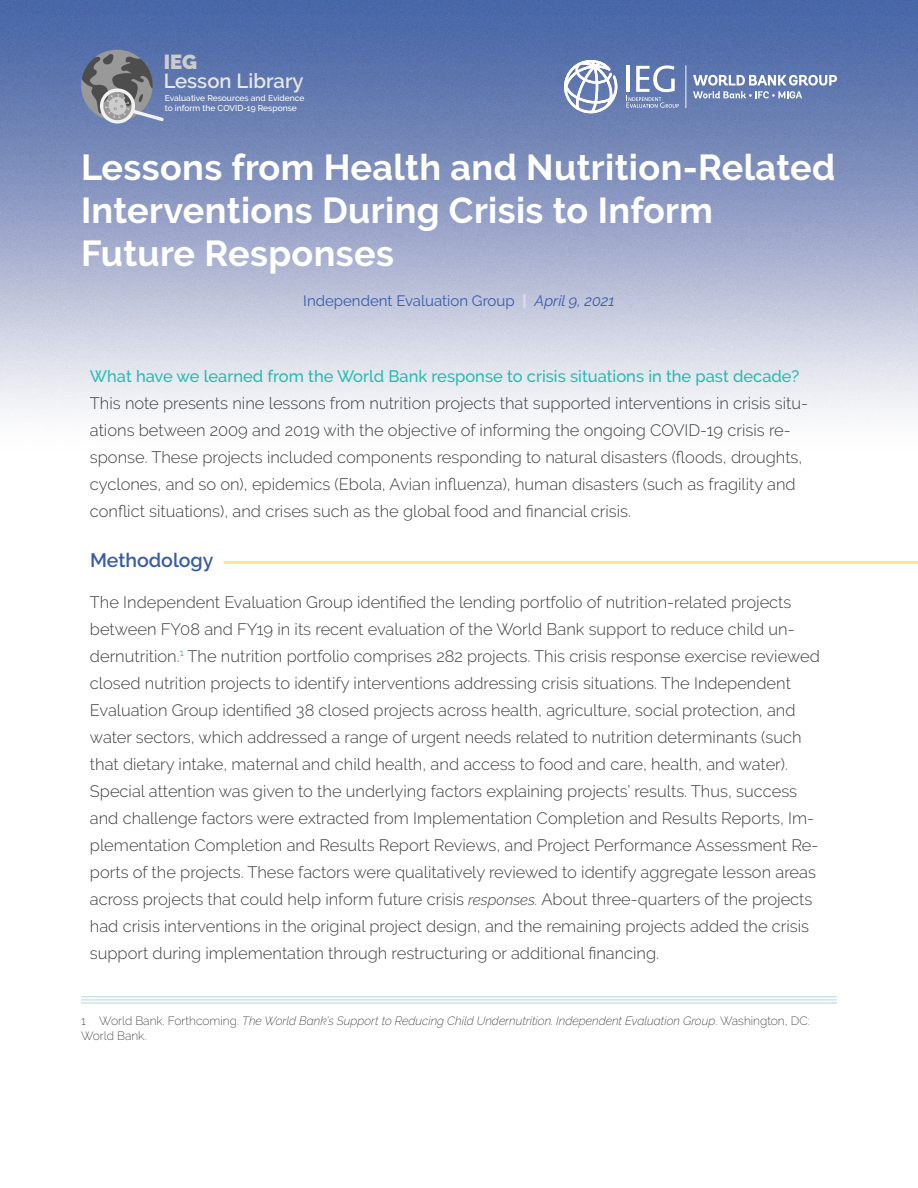
<style>
.page{position:relative;width:918px;height:1188px;background:#fff}
.page>*{position:absolute;margin:0;border:0;box-sizing:border-box;transform-origin:0 0}
.Note_Title{font:700 36px/43.2px "Raleway";letter-spacing:.01em;color:#fff}
.t1{font:600 20.25px "Raleway";color:#e6e6e6}
.t2{font:900 20.25px "Raleway";color:#ccc}
.heading2{font:600 19.5px "Raleway";color:#385caa}
.text{font:300 16.5px/27px "Raleway";color:#3e3e3f}
.date_IEG{font:15px "Raleway";color:#385caa}
.footnote{font:italic 200 12px/14.4px "Raleway";color:#231f20}
.t3{font:500 8.4px/9.3px "Raleway";color:#fff}
.s1{font-weight:900;color:#d9dbee}
.s2{font-style:italic}
.s3{font-weight:500;color:#22bcb0}
.s4{font-style:italic;font-size:15px}
.s5{font-style:normal}
</style>
<div class="page">
<img style="left:0;top:0;width:918px;height:564px">
<hr style="left:224px;top:561px;width:694px;height:3px;background:#ffe894">
<svg style="left:81px;top:54px;width:83px;height:70px;background:#7e8595"></svg>
<hr style="left:685px;top:65px;width:1px;height:43px;background:#fff">
<svg style="left:693px;top:75px;width:144px;height:23px"></svg>
<svg style="left:626px;top:65px;width:53px;height:43px"></svg>
<svg style="left:564px;top:60px;width:53px;height:53px"></svg>
<hr style="left:81px;top:996px;width:756px;height:1px;background:#c2dde4">
<hr style="left:81px;top:999px;width:756px;height:2px;background:#c2dde4">
<hr style="left:81px;top:1002px;width:756px;height:2px;background:#c2dde4">
<p class="t2" style="left:164px;top:50px;width:35px">IEG</p>
<p class="t1" style="left:164px;top:69px;width:141px">Lesson Library</p>
<p class="t3" style="left:165px;top:94px;width:141px">Evaluative Resources and Evidence to inform the COVID-19 Response</p>
<p class="Note_Title" style="left:81px;top:146px;width:756px">Lessons from Health and Nutrition-Related<br>Interventions During Crisis to Inform<br>Future Responses</p>
<p class="date_IEG" style="left:303px;top:292px;width:313px">Independent Evaluation Group <span class="s1">|</span> <span class="s2">April 9, 2021</span></p>
<p class="text" style="left:90px;top:362px;width:720px"><span class="s3">What have we learned from the World Bank response to crisis situations in the past decade?<br></span>This note presents nine lessons from nutrition projects that supported interventions in crisis situ&shy;ations between 2009 and 2019 with the objective of informing the ongoing COVID-19 crisis re&shy;sponse. These projects included components responding to natural disasters (floods, droughts, cyclones, and so on), epidemics (Ebola, Avian influenza), human disasters (such as fragility and conflict situations), and crises such as the global food and financial crisis.</p>
<p class="heading2" style="left:90px;top:549px;width:125px">Methodology</p>
<p class="text" style="left:90px;top:588px;width:731px">The Independent Evaluation Group identified the lending portfolio of nutrition-related projects between FY08 and FY19 in its recent evaluation of the World Bank support to reduce child un&shy;dernutrition.<sup>1</sup> The nutrition portfolio comprises 282 projects. This crisis response exercise reviewed closed nutrition projects to identify interventions addressing crisis situations. The Independent Evaluation Group identified 38 closed projects across health, agriculture, social protection, and water sectors, which addressed a range of urgent needs related to nutrition determinants (such that dietary intake, maternal and child health, and access to food and care, health, and water).<br>Special attention was given to the underlying factors explaining projects’ results. Thus, success and challenge factors were extracted from Implementation Completion and Results Reports, Im&shy;plementation Completion and Results Report Reviews, and Project Performance Assessment Re&shy;ports of the projects. These factors were qualitatively reviewed to identify aggregate lesson areas across projects that could help inform future crisis <span class="s4">responses.</span> About three-quarters of the projects had crisis interventions in the original project design, and the remaining projects added the crisis support during implementation through restructuring or additional financing.</p>
<p class="footnote" style="left:81px;top:1014px;width:730px"><span class="s5">1 World Bank. Forthcoming.</span> The World Bank’s Support to Reducing Child Undernutrition. Independent Evaluation Group<span class="s5">. Washington, DC:<br>World Bank.</span></p>
</div>
